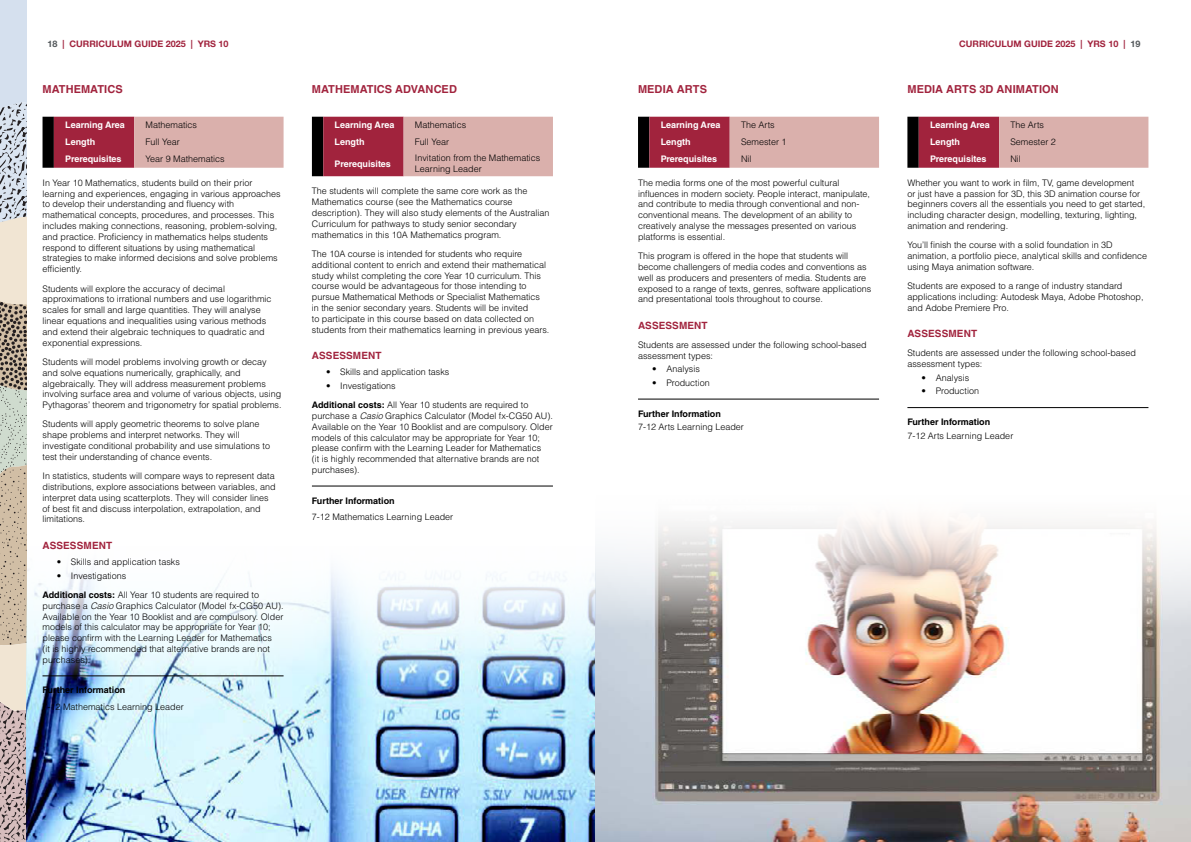
<style>
.page{position:relative;width:1191px;height:842px;background:#fff}
.page>*{position:absolute;margin:0;border:0;box-sizing:border-box;transform-origin:0 0}
.t1{font:700 11px "Helvetica LT Std";letter-spacing:.005em;color:#a1233d}
.t2{font:700 10px "Helvetica LT Std";letter-spacing:.01em;color:#a1233d}
.t3{font:300 9px/10.8px "Helvetica LT Std";color:#000}
.t4{font:700 9px "Helvetica LT Std";color:#fff}
.t5{font:700 9px "Helvetica LT Std";color:#000}
.t6{font:9px "Helvetica Neue LT 75 Bd";color:#a1233d}
.s1{color:#52575a}
.s2{font-weight:700}
.s3{font-style:italic}
</style>
<div class="page">
<svg style="left:0;top:0;width:27px;height:842px;background:#c6bfb8"></svg>
<img style="left:27px;top:569px;width:568px;height:273px">
<hr style="left:312px;top:485px;width:241px;height:1px;background:#000">
<svg style="left:312px;top:117px;width:241px;height:59px;background:#bd797f"></svg>
<hr style="left:43px;top:675px;width:240px;height:1px;background:#000">
<svg style="left:43px;top:117px;width:240px;height:51px;background:#bc787e"></svg>
<hr style="left:638px;top:399px;width:241px;height:1px;background:#000">
<svg style="left:638px;top:117px;width:241px;height:51px;background:#bd797f"></svg>
<hr style="left:907px;top:407px;width:241px;height:1px;background:#000">
<svg style="left:907px;top:117px;width:241px;height:51px;background:#bd797f"></svg>
<img style="left:595px;top:518px;width:596px;height:324px">
<p class="t6" style="left:47px;top:38px;width:183px"><span class="s1">18</span> | CURRICULUM GUIDE 2025 | YRS 10</p>
<p class="t6" style="left:959px;top:38px;width:183px">CURRICULUM GUIDE 2025 | YRS 10 | <span class="s1">19</span></p>
<p class="t1" style="left:43px;top:82px;width:82px">MATHEMATICS</p>
<p class="t4" style="left:65px;top:120px;width:61px">Learning Area</p>
<p class="t3" style="left:146px;top:120px;width:53px">Mathematics</p>
<p class="t4" style="left:65px;top:137px;width:31px">Length</p>
<p class="t3" style="left:146px;top:137px;width:36px">Full Year</p>
<p class="t4" style="left:65px;top:154px;width:58px">Prerequisites</p>
<p class="t3" style="left:146px;top:154px;width:81px">Year 9 Mathematics</p>
<p class="t3" style="left:43px;top:177px;width:240px">In Year 10 Mathematics, students build on their prior learning and experiences, engaging in various approaches to develop their understanding and fluency with mathematical concepts, procedures, and processes. This includes making connections, reasoning, problem-solving, and practice. Proficiency in mathematics helps students respond to different situations by using mathematical strategies to make informed decisions and solve problems efficiently.</p>
<p class="t3" style="left:43px;top:283px;width:230px">Students will explore the accuracy of decimal approximations to irrational numbers and use logarithmic scales for small and large quantities. They will analyse linear equations and inequalities using various methods and extend their algebraic techniques to quadratic and exponential expressions.</p>
<p class="t3" style="left:43px;top:356px;width:240px">Students will model problems involving growth or decay and solve equations numerically, graphically, and algebraically. They will address measurement problems involving surface area and volume of various objects, using Pythagoras’ theorem and trigonometry for spatial problems.</p>
<p class="t3" style="left:43px;top:419px;width:229px">Students will apply geometric theorems to solve plane shape problems and interpret networks. They will investigate conditional probability and use simulations to test their understanding of chance events.</p>
<p class="t3" style="left:43px;top:470px;width:234px">In statistics, students will compare ways to represent data distributions, explore associations between variables, and interpret data using scatterplots. They will consider lines of best fit and discuss interpolation, extrapolation, and limitations.</p>
<p class="t2" style="left:43px;top:539px;width:71px">ASSESSMENT</p>
<p class="t3" style="left:57px;top:556px;width:125px">• Skills and application tasks</p>
<p class="t3" style="left:43px;top:566px;width:218px;line-height:19.3px;text-indent:14px">• Investigations<br><span class="s2">Additional costs:</span> All Year 10 students are required to</p>
<p class="t3" style="left:43px;top:600px;width:242px">purchase a <span class="s3">Casio</span> Graphics Calculator (Model fx-CG50 AU).<br>Available on the Year 10 Booklist and are compulsory. Older models of this calculator may be appropriate for Year 10; please confirm with the Learning Leader for Mathematics<br>(it is highly recommended that alternative brands are not purchases).</p>
<p class="t5" style="left:43px;top:685px;width:84px">Further Information</p>
<p class="t3" style="left:43px;top:701px;width:143px">7-12 Mathematics Learning Leader</p>
<p class="t1" style="left:312px;top:82px;width:146px">MATHEMATICS ADVANCED</p>
<p class="t4" style="left:334px;top:120px;width:61px">Learning Area</p>
<p class="t3" style="left:415px;top:120px;width:53px">Mathematics</p>
<p class="t4" style="left:334px;top:137px;width:31px">Length</p>
<p class="t3" style="left:415px;top:137px;width:36px">Full Year</p>
<p class="t4" style="left:334px;top:158px;width:58px">Prerequisites</p>
<p class="t3" style="left:415px;top:153px;width:127px">Invitation from the Mathematics<br>Learning Leader</p>
<p class="t3" style="left:312px;top:186px;width:239px">The students will complete the same core work as the Mathematics course (see the Mathematics course description). They will also study elements of the Australian Curriculum for pathways to study senior secondary mathematics in this 10A Mathematics program.</p>
<p class="t3" style="left:312px;top:248px;width:239px">The 10A course is intended for students who require additional content to enrich and extend their mathematical study whilst completing the core Year 10 curriculum. This course would be advantageous for those intending to pursue Mathematical Methods or Specialist Mathematics<br>in the senior secondary years. Students will be invited<br>to participate in this course based on data collected on students from their mathematics learning in previous years.</p>
<p class="t2" style="left:312px;top:349px;width:71px">ASSESSMENT</p>
<p class="t3" style="left:326px;top:366px;width:125px">• Skills and application tasks</p>
<p class="t3" style="left:312px;top:376px;width:218px;line-height:19.3px;text-indent:14px">• Investigations<br><span class="s2">Additional costs:</span> All Year 10 students are required to</p>
<p class="t3" style="left:312px;top:410px;width:242px">purchase a <span class="s3">Casio</span> Graphics Calculator (Model fx-CG50 AU).<br>Available on the Year 10 Booklist and are compulsory. Older models of this calculator may be appropriate for Year 10; please confirm with the Learning Leader for Mathematics<br>(it is highly recommended that alternative brands are not purchases).</p>
<p class="t5" style="left:312px;top:495px;width:84px">Further Information</p>
<p class="t3" style="left:312px;top:511px;width:143px">7-12 Mathematics Learning Leader</p>
<p class="t1" style="left:638px;top:82px;width:70px">MEDIA ARTS</p>
<p class="t4" style="left:660px;top:120px;width:61px">Learning Area</p>
<p class="t3" style="left:741px;top:120px;width:35px">The Arts</p>
<p class="t4" style="left:660px;top:137px;width:31px">Length</p>
<p class="t3" style="left:741px;top:137px;width:47px">Semester 1</p>
<p class="t4" style="left:660px;top:154px;width:58px">Prerequisites</p>
<p class="t3" style="left:741px;top:154px;width:12px">Nil</p>
<p class="t3" style="left:638px;top:177px;width:233px">The media forms one of the most powerful cultural influences in modern society. People interact, manipulate, and contribute to media through conventional and non&shy;conventional means. The development of an ability to creatively analyse the messages presented on various platforms is essential.</p>
<p class="t3" style="left:638px;top:250px;width:235px">This program is offered in the hope that students will become challengers of media codes and conventions as well as producers and presenters of media. Students are exposed to a range of texts, genres, software applications and presentational tools throughout to course.</p>
<p class="t2" style="left:638px;top:319px;width:71px">ASSESSMENT</p>
<p class="t3" style="left:638px;top:339px;width:230px">Students are assessed under the following school-based assessment types:</p>
<p class="t3" style="left:652px;top:364px;width:49px">• Analysis</p>
<p class="t3" style="left:652px;top:377px;width:59px">• Production</p>
<p class="t5" style="left:638px;top:408px;width:84px">Further Information</p>
<p class="t3" style="left:638px;top:422px;width:107px">7-12 Arts Learning Leader</p>
<p class="t1" style="left:907px;top:82px;width:153px">MEDIA ARTS 3D ANIMATION</p>
<p class="t4" style="left:930px;top:120px;width:61px">Learning Area</p>
<p class="t3" style="left:1010px;top:120px;width:35px">The Arts</p>
<p class="t4" style="left:930px;top:137px;width:31px">Length</p>
<p class="t3" style="left:1010px;top:137px;width:47px">Semester 2</p>
<p class="t4" style="left:930px;top:154px;width:58px">Prerequisites</p>
<p class="t3" style="left:1010px;top:154px;width:12px">Nil</p>
<p class="t3" style="left:907px;top:177px;width:239px">Whether you want to work in film, TV, game development<br>or just have a passion for 3D, this 3D animation course for beginners covers all the essentials you need to get started, including character design, modelling, texturing, lighting, animation and rendering.</p>
<p class="t3" style="left:907px;top:240px;width:241px">You’ll finish the course with a solid foundation in 3D animation, a portfolio piece, analytical skills and confidence using Maya animation software.</p>
<p class="t3" style="left:907px;top:281px;width:238px">Students are exposed to a range of industry standard applications including: Autodesk Maya, Adobe Photoshop, and Adobe Premiere Pro.</p>
<p class="t2" style="left:907px;top:327px;width:71px">ASSESSMENT</p>
<p class="t3" style="left:907px;top:348px;width:230px">Students are assessed under the following school-based assessment types:</p>
<p class="t3" style="left:921px;top:372px;width:49px">• Analysis</p>
<p class="t3" style="left:921px;top:386px;width:59px">• Production</p>
<p class="t5" style="left:907px;top:416px;width:84px">Further Information</p>
<p class="t3" style="left:907px;top:430px;width:107px">7-12 Arts Learning Leader</p>
</div>
